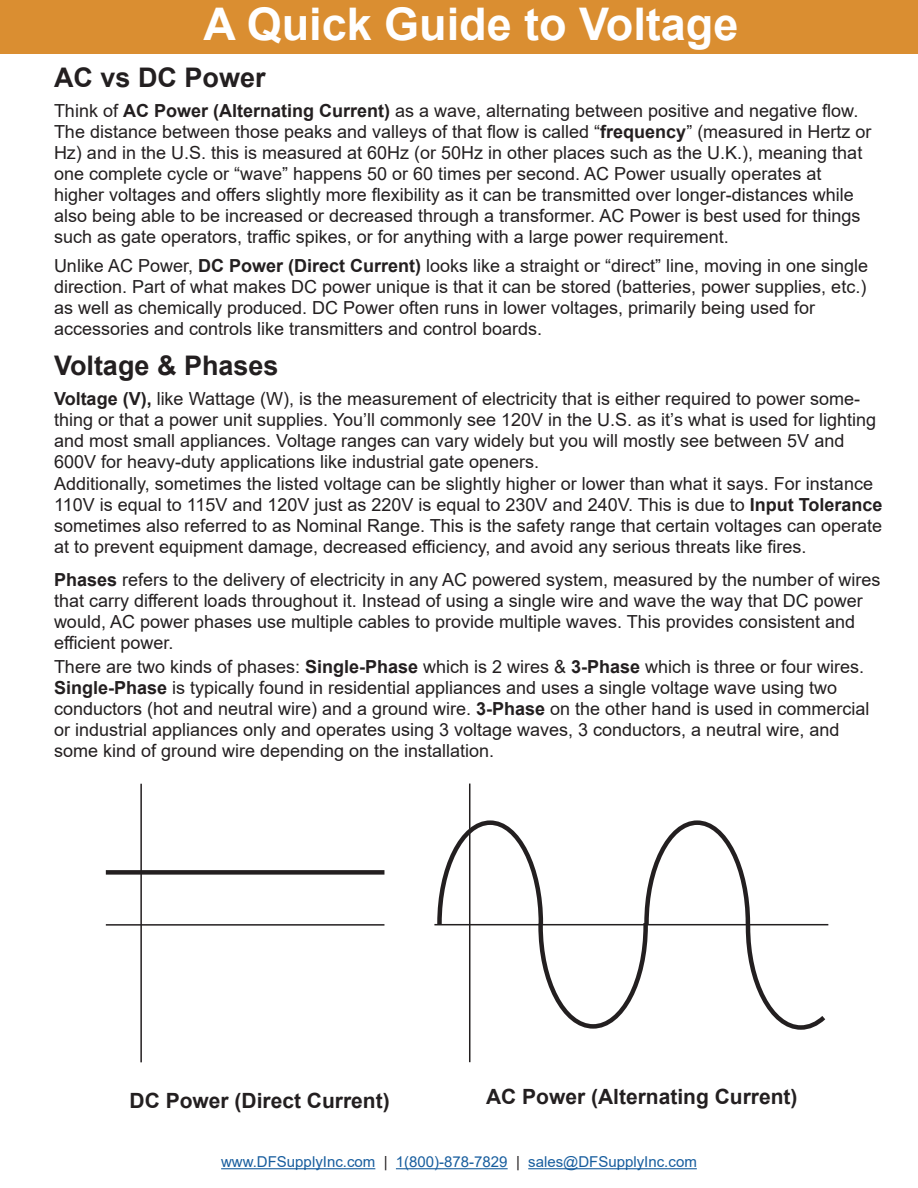
<style>
.page{position:relative;width:918px;height:1188px;background:#fff}
.page>*{position:absolute;margin:0;border:0;box-sizing:border-box;transform-origin:0 0}
.t1{font:700 45px "Arial";color:#fff}
.t2{font:700 27px "Arial";color:#231f20}
.t3{font:700 21px "Arial";color:#231f20}
.t4{font:18px/21px "Arial";color:#231f20}
.t5{font:15px "Arial";color:#175d9e}
.s1{font-weight:700}
.s2{color:#231f20}
</style>
<div class="page">
<div style="left:0;top:0;width:918px;height:54px;background:#da8e31"></div>
<hr style="left:221px;top:1168px;width:154px;height:1px;background:#175d9e">
<hr style="left:396px;top:1168px;width:112px;height:1px;background:#175d9e">
<hr style="left:528px;top:1168px;width:169px;height:1px;background:#175d9e">
<hr style="left:140px;top:784px;width:2px;height:278px;background:#231f20">
<hr style="left:106px;top:924px;width:278px;height:2px;background:#231f20">
<div style="left:106px;top:870px;width:278px;height:5px;background:#231f20"></div>
<svg style="left:435px;top:818px;width:394px;height:214px"></svg>
<hr style="left:469px;top:784px;width:1px;height:278px;background:#231f20">
<hr style="left:434px;top:924px;width:394px;height:1px;background:#231f20">
<p class="t1" style="left:203px;top:-7px;width:537px">A Quick Guide to Voltage</p>
<p class="t2" style="left:54px;top:58px;width:213px">AC vs DC Power</p>
<p class="t4" style="left:54px;top:100px;width:819px">Think of <span class="s1">AC Power (Alternating Current)</span> as a wave, alternating between positive and negative flow.<br>The distance between those peaks and valleys of that flow is called “<span class="s1">frequency</span>” (measured in Hertz or Hz) and in the U.S. this is measured at 60Hz (or 50Hz in other places such as the U.K.), meaning that one complete cycle or “wave” happens 50 or 60 times per second. AC Power usually operates at</p>
<p class="t4" style="left:54px;top:184px;width:808px">higher voltages and offers slightly more flexibility as it can be transmitted over longer-distances while also being able to be increased or decreased through a transformer. AC Power is best used for things such as gate operators, traffic spikes, or for anything with a large power requirement.</p>
<p class="t4" style="left:54px;top:255px;width:816px;text-align:justify">Unlike AC Power, <span class="s1">DC Power (Direct Current)</span> looks like a straight or “direct” line, moving in one single direction. Part of what makes DC power unique is that it can be stored (batteries, power supplies, etc.) as well as chemically produced. DC Power often runs in lower voltages, primarily being used for</p>
<p class="t4" style="left:54px;top:318px;width:490px">accessories and controls like transmitters and control boards.</p>
<p class="t2" style="left:54px;top:346px;width:226px">Voltage &amp; Phases</p>
<p class="t4" style="left:54px;top:388px;width:824px"><span class="s1">Voltage (V),</span> like Wattage (W), is the measurement of electricity that is either required to power some&shy;thing or that a power unit supplies. You’ll commonly see 120V in the U.S. as it’s what is used for lighting and most small appliances. Voltage ranges can vary widely but you will mostly see between 5V and 600V for heavy-duty applications like industrial gate openers.</p>
<p class="t4" style="left:54px;top:474px;width:830px">Additionally, sometimes the listed voltage can be slightly higher or lower than what it says. For instance 110V is equal to 115V and 120V just as 220V is equal to 230V and 240V. This is due to <span class="s1">Input Tolerance </span>sometimes also referred to as Nominal Range. This is the safety range that certain voltages can operate at to prevent equipment damage, decreased efficiency, and avoid any serious threats like fires.</p>
<p class="t4" style="left:54px;top:569px;width:828px"><span class="s1">Phases</span> refers to the delivery of electricity in any AC powered system, measured by the number of wires that carry different loads throughout it. Instead of using a single wire and wave the way that DC power would, AC power phases use multiple cables to provide multiple waves. This provides consistent and efficient power.</p>
<p class="t4" style="left:54px;top:656px;width:812px">There are two kinds of phases: <span class="s1">Single-Phase</span> which is 2 wires &amp; <span class="s1">3-Phase</span> which is three or four wires.<br><span class="s1">Single-Phase</span> is typically found in residential appliances and uses a single voltage wave using two</p>
<p class="t4" style="left:54px;top:698px;width:817px">conductors (hot and neutral wire) and a ground wire. <span class="s1">3-Phase</span> on the other hand is used in commercial or industrial appliances only and operates using 3 voltage waves, 3 conductors, a neutral wire, and some kind of ground wire depending on the installation.</p>
<p class="t3" style="left:130px;top:1086px;width:262px">DC Power (Direct Current)</p>
<p class="t3" style="left:486px;top:1081px;width:313px">AC Power (Alternating Current)</p>
<p class="t5" style="left:221px;top:1152px;width:477px">www.DFSupplyInc.com <span class="s2">|</span> 1(800)-878-7829 <span class="s2">|</span> sales@DFSupplyInc.com</p>
</div>
